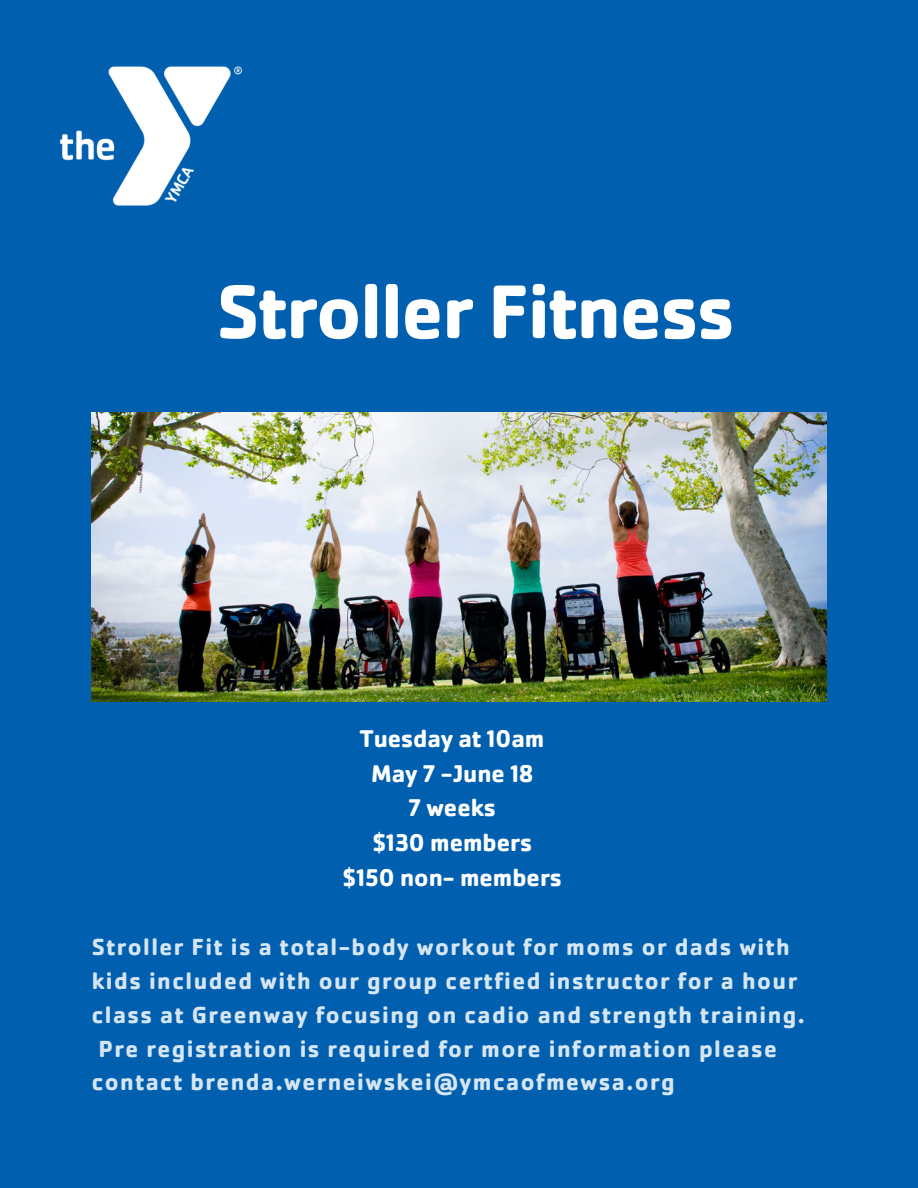
<style>
.page{position:relative;width:918px;height:1188px;background:#0060af}
.page>*{position:absolute;margin:0;border:0;box-sizing:border-box;transform-origin:0 0}
.t1{font:700 78.9px "Cachet Pro";letter-spacing:-.015em;color:#fff}
.t2{font:700 25.05px "Cachet Pro";color:#fff}
.t3{font:700 24.15px/33.8px "Cachet Pro";letter-spacing:.06em;color:#fff}
</style>
<div class="page">
<img style="left:92px;top:412px;width:734px;height:289px">
<img style="left:60px;top:66px;width:183px;height:140px">
<p class="t1" style="left:217px;top:262px;width:520px">Stroller Fitness</p>
<p class="t2" style="left:360px;top:722px;width:186px">Tuesday at 10am</p>
<p class="t2" style="left:371px;top:757px;width:164px">May 7 -June 18</p>
<p class="t2" style="left:409px;top:792px;width:89px">7 weeks</p>
<p class="t2" style="left:372px;top:827px;width:161px">$130 members</p>
<p class="t2" style="left:343px;top:862px;width:221px">$150 non- members</p>
<p class="t3" style="left:92px;top:930px;width:715px">Stroller Fit is a total-body workout for moms or dads with kids included with our group certfied instructor for a hour class at Greenway focusing on cadio and strength training.<br>Pre registration is required for more information please contact brenda.werneiwskei@ymcaofmewsa.org</p>
</div>
